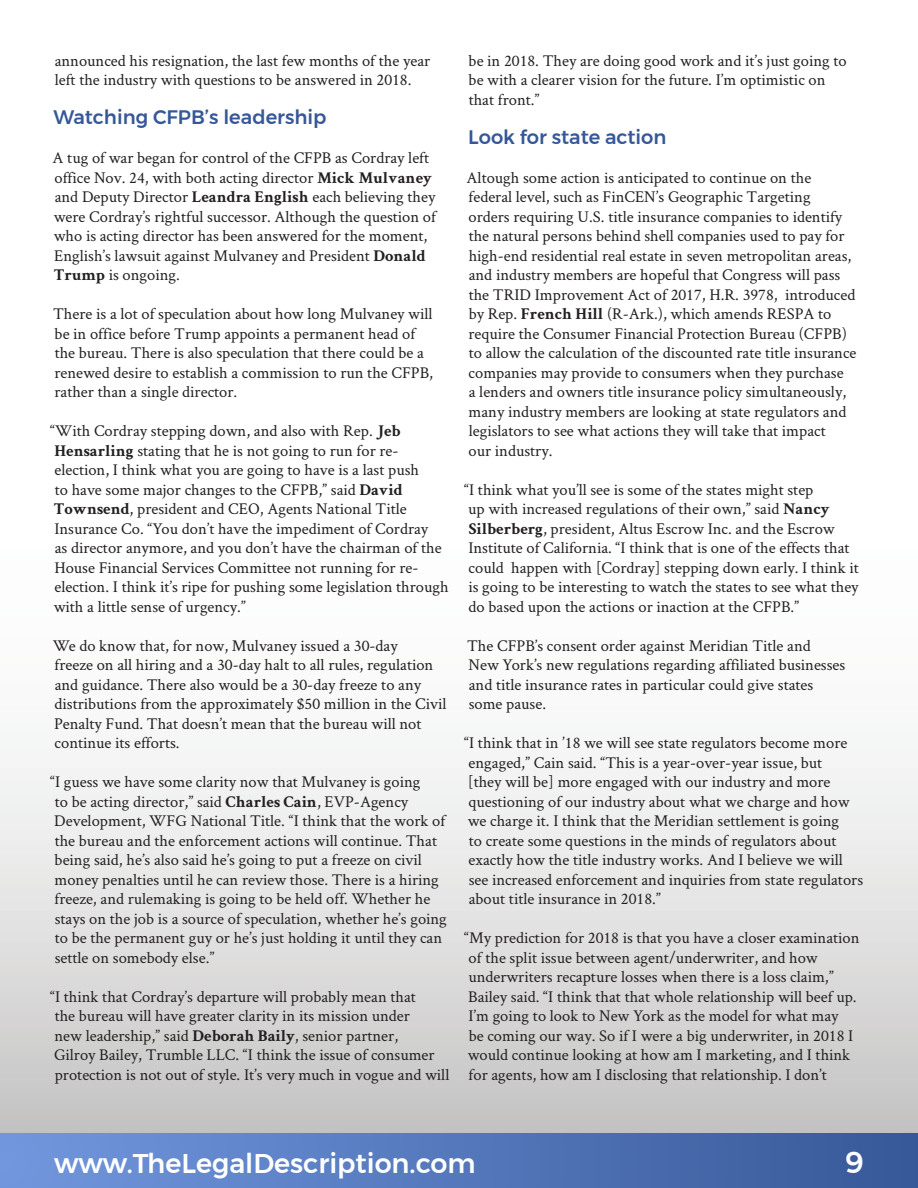
<style>
.page{position:relative;width:918px;height:1188px;background:#fff}
.page>*{position:absolute;margin:0;border:0;box-sizing:border-box;transform-origin:0 0}
.t1{font:500 30px "Montserrat";color:#fff}
.t2{font:500 27px "Montserrat";color:#fff}
.subhead{font:500 19.5px "Montserrat";color:#365898}
.Paragraph_Style_1{font:16.5px/19.5px "Crimson Text";color:#231f20}
.subhead-2{font:16.5px/19.5px "Crimson Text";color:#231f20}
.s1{font-weight:700}
</style>
<div class="page">
<div style="left:0;top:460px;width:917px;height:727px;background:linear-gradient(to bottom,#fff,#c8c7c6)"></div>
<div style="left:0;top:1133px;width:918px;height:55px;background:linear-gradient(to right,#7297de,#375999)"></div>
<p class="Paragraph_Style_1" style="left:55px;top:50px;width:377px">announced his resignation, the last few months of the year left the industry with questions to be answered in 2018.</p>
<p class="subhead" style="left:53px;top:102px;width:275px">Watching CFPB’s leadership</p>
<p class="Paragraph_Style_1" style="left:53px;top:147px;width:385px">A tug of war began for control of the CFPB as Cordray left office Nov. 24, with both acting director <span class="s1">Mick Mulvaney </span>and Deputy Director <span class="s1">Leandra English</span> each believing they were Cordray’s rightful successor. Although the question of who is acting director has been answered for the moment, English’s lawsuit against Mulvaney and President <span class="s1">Donald Trump</span> is ongoing.</p>
<p class="Paragraph_Style_1" style="left:53px;top:303px;width:381px">There is a lot of speculation about how long Mulvaney will be in office before Trump appoints a permanent head of the bureau. There is also speculation that there could be a renewed desire to establish a commission to run the CFPB, rather than a single director.</p>
<p class="Paragraph_Style_1" style="left:50px;top:420px;width:400px">“With Cordray stepping down, and also with Rep. <span class="s1">Jeb Hensarling</span> stating that he is not going to run for re&shy;election, I think what you are going to have is a last push<br>to have some major changes to the CFPB,” said <span class="s1">David Townsend</span>, president and CEO, Agents National Title Insurance Co. “You don’t have the impediment of Cordray<br>as director anymore, and you don’t have the chairman of the House Financial Services Committee not running for re&shy;election. I think it’s ripe for pushing some legislation through with a little sense of urgency.”</p>
<p class="Paragraph_Style_1" style="left:53px;top:635px;width:395px">We do know that, for now, Mulvaney issued a 30-day<br>freeze on all hiring and a 30-day halt to all rules, regulation and guidance. There also would be a 30-day freeze to any distributions from the approximately $50 million in the Civil Penalty Fund. That doesn’t mean that the bureau will not continue its efforts.</p>
<p class="Paragraph_Style_1" style="left:50px;top:772px;width:398px">“I guess we have some clarity now that Mulvaney is going<br>to be acting director,” said <span class="s1">Charles Cain</span>, EVP-Agency Development, WFG National Title. “I think that the work of the bureau and the enforcement actions will continue. That being said, he’s also said he’s going to put a freeze on civil money penalties until he can review those. There is a hiring freeze, and rulemaking is going to be held off. Whether he stays on the job is a source of speculation, whether he’s going to be the permanent guy or he’s just holding it until they can settle on somebody else.”</p>
<p class="Paragraph_Style_1" style="left:50px;top:986px;width:401px">“I think that Cordray’s departure will probably mean that<br>the bureau will have greater clarity in its mission under<br>new leadership,” said <span class="s1">Deborah Baily</span>, senior partner,<br>Gilroy Bailey, Trumble LLC. “I think the issue of consumer protection is not out of style. It’s very much in vogue and will</p>
<p class="Paragraph_Style_1" style="left:469px;top:50px;width:380px">be in 2018. They are doing good work and it’s just going to be with a clearer vision for the future. I’m optimistic on that front.”</p>
<p class="subhead" style="left:468px;top:121px;width:200px">Look for state action</p>
<p class="subhead-2" style="left:467px;top:167px;width:391px">Altough some action is anticipated to continue on the federal level, such as FinCEN’s Geographic Targeting<br>orders requiring U.S. title insurance companies to identify the natural persons behind shell companies used to pay for high-end residential real estate in seven metropolitan areas, and industry members are hopeful that Congress will pass the TRID Improvement Act of 2017, H.R. 3978, introduced by Rep. <span class="s1">French Hill</span> (R-Ark.), which amends RESPA to require the Consumer Financial Protection Bureau (CFPB) to allow the calculation of the discounted rate title insurance companies may provide to consumers when they purchase<br>a lenders and owners title insurance policy simultaneously, many industry members are looking at state regulators and legislators to see what actions they will take that impact<br>our industry.</p>
<p class="Paragraph_Style_1" style="left:464px;top:479px;width:396px">“I think what you’ll see is some of the states might step<br>up with increased regulations of their own,” said <span class="s1">Nancy Silberberg</span>, president, Altus Escrow Inc. and the Escrow Institute of California. “I think that is one of the effects that could happen with [Cordray] stepping down early. I think it is going to be interesting to watch the states to see what they do based upon the actions or inaction at the CFPB.”</p>
<p class="Paragraph_Style_1" style="left:467px;top:635px;width:380px">The CFPB’s consent order against Meridian Title and<br>New York’s new regulations regarding affiliated businesses and title insurance rates in particular could give states some pause.</p>
<p class="Paragraph_Style_1" style="left:464px;top:733px;width:401px">“I think that in ’18 we will see state regulators become more engaged,” Cain said. “This is a year-over-year issue, but<br>[they will be] more engaged with our industry and more questioning of our industry about what we charge and how we charge it. I think that the Meridian settlement is going<br>to create some questions in the minds of regulators about exactly how the title industry works. And I believe we will<br>see increased enforcement and inquiries from state regulators about title insurance in 2018.”</p>
<p class="Paragraph_Style_1" style="left:464px;top:928px;width:397px">“My prediction for 2018 is that you have a closer examination of the split issue between agent/underwriter, and how underwriters recapture losses when there is a loss claim,” Bailey said. “I think that that whole relationship will beef up.<br>I’m going to look to New York as the model for what may<br>be coming our way. So if I were a big underwriter, in 2018 I would continue looking at how am I marketing, and I think for agents, how am I disclosing that relationship. I don’t</p>
<p class="t2" style="left:54px;top:1142px;width:423px">www.TheLegalDescription.com</p>
<p class="t1" style="left:845px;top:1139px;width:20px">9</p>
</div>
